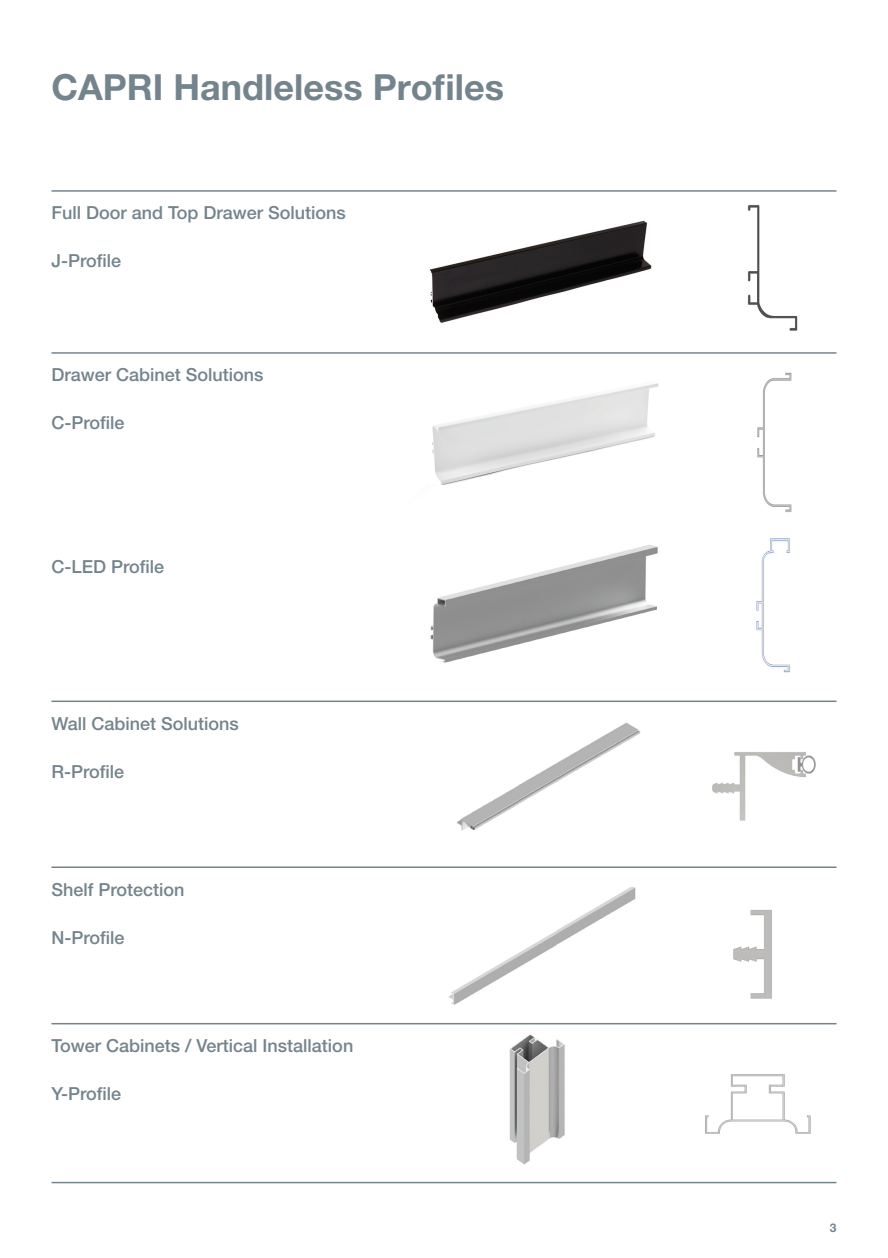
<style>
.page{position:relative;width:888px;height:1258px;background:#fff}
.page>*{position:absolute;margin:0;border:0;box-sizing:border-box;transform-origin:0 0}
.t1{font:700 36px "Helvetica Neue LT Pro";color:#74848d}
.t2{font:500 18px "Helvetica Neue LT Pro";color:#74848d}
.t3{font:700 12px "Helvetica Neue LT Pro";color:#74848d}
</style>
<div class="page">
<hr style="left:51px;top:1182px;width:785px;height:1px;background:#74848d">
<hr style="left:51px;top:190px;width:785px;height:2px;background:#74848d">
<img style="left:429px;top:220px;width:223px;height:103px">
<img style="left:747px;top:205px;width:51px;height:126px">
<hr style="left:51px;top:352px;width:785px;height:2px;background:#74848d">
<img style="left:432px;top:383px;width:227px;height:102px">
<img style="left:430px;top:545px;width:228px;height:118px">
<img style="left:757px;top:372px;width:35px;height:140px">
<img style="left:756px;top:538px;width:34px;height:135px">
<hr style="left:51px;top:700px;width:785px;height:2px;background:#74848d">
<img style="left:457px;top:722px;width:184px;height:109px">
<img style="left:712px;top:752px;width:104px;height:69px">
<hr style="left:51px;top:866px;width:785px;height:2px;background:#74848d">
<img style="left:449px;top:887px;width:187px;height:118px">
<img style="left:733px;top:910px;width:39px;height:89px">
<hr style="left:51px;top:1023px;width:785px;height:1px;background:#74848d">
<img style="left:705px;top:1074px;width:106px;height:60px">
<img style="left:509px;top:1034px;width:56px;height:131px">
<p class="t1" style="left:51px;top:65px;width:454px">CAPRI Handleless Profiles</p>
<p class="t2" style="left:51px;top:202px;width:296px">Full Door and Top Drawer Solutions</p>
<p class="t2" style="left:51px;top:250px;width:71px">J-Profile</p>
<p class="t2" style="left:51px;top:364px;width:214px">Drawer Cabinet Solutions</p>
<p class="t2" style="left:51px;top:412px;width:75px">C-Profile</p>
<p class="t2" style="left:51px;top:556px;width:114px">C-LED Profile</p>
<p class="t2" style="left:51px;top:712px;width:189px">Wall Cabinet Solutions</p>
<p class="t2" style="left:51px;top:760px;width:74px">R-Profile</p>
<p class="t2" style="left:51px;top:878px;width:135px">Shelf Protection</p>
<p class="t2" style="left:51px;top:926px;width:75px">N-Profile</p>
<p class="t2" style="left:51px;top:1035px;width:303px">Tower Cabinets / Vertical Installation</p>
<p class="t2" style="left:51px;top:1083px;width:71px">Y-Profile</p>
<p class="t3" style="left:830px;top:1220px;width:8px">3</p>
</div>
